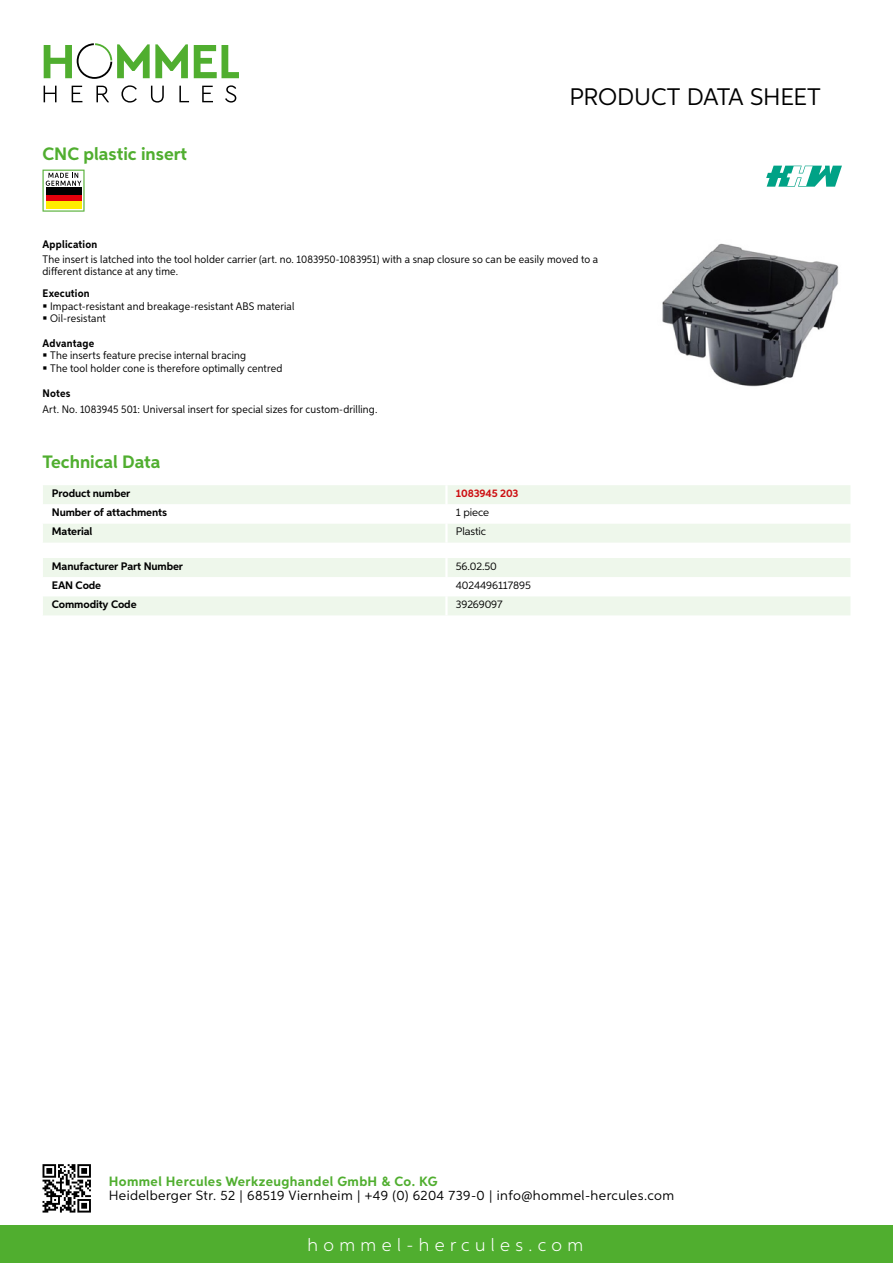
<style>
.page{position:relative;width:893px;height:1263px;background:#fff}
.page>*{position:absolute;margin:0;border:0;box-sizing:border-box;transform-origin:0 0}
.t1{font:24px "Aspira";letter-spacing:-.01em;color:#000}
.t2{font:700 18px "Aspira";color:#50ae2f}
.t3{font:300 18px "Aspira";letter-spacing:.3em;color:#fff}
.t4{font:13.5px "Aspira";letter-spacing:.03em;color:#000}
.t5{font:700 13.5px "Aspira";letter-spacing:.03em;color:#50ae2f}
.t6{font:10.95px/12.8px "Aspira Nar";letter-spacing:.015em;color:#000}
.t7{font:700 10.95px "Aspira";letter-spacing:-.01em;color:#000}
.t8{font:10.95px "Aspira";letter-spacing:-.01em;color:#000}
.t9{font:700 10.95px "Aspira Nar";letter-spacing:.015em;color:#000}
.t10{font:700 10.95px "Aspira";letter-spacing:-.01em;color:#cd1013}
</style>
<div class="page">
<div style="left:0;top:1226px;width:893px;height:37px;background:#50ae2f"></div>
<svg style="left:43px;top:1164px;width:48px;height:48px"></svg>
<svg style="left:194px;top:45px;width:45px;height:33px"></svg>
<svg style="left:44px;top:43px;width:144px;height:36px"></svg>
<svg style="left:44px;top:86px;width:13px;height:16px"></svg>
<svg style="left:72px;top:86px;width:10px;height:16px"></svg>
<svg style="left:96px;top:86px;width:13px;height:16px"></svg>
<svg style="left:121px;top:85px;width:16px;height:18px"></svg>
<svg style="left:151px;top:86px;width:13px;height:17px"></svg>
<svg style="left:179px;top:86px;width:10px;height:16px"></svg>
<svg style="left:202px;top:86px;width:11px;height:16px"></svg>
<svg style="left:225px;top:85px;width:11px;height:18px"></svg>
<svg style="left:43px;top:485px;width:807px;height:58px"></svg>
<hr style="left:445px;top:523px;width:3px;height:20px;background:#fff">
<svg style="left:43px;top:558px;width:807px;height:57px"></svg>
<hr style="left:445px;top:596px;width:3px;height:19px;background:#fff">
<svg style="left:43px;top:170px;width:42px;height:42px"></svg>
<div style="left:46px;top:194px;width:35px;height:7px;background:#e3000b"></div>
<div style="left:46px;top:188px;width:35px;height:7px;background:#000"></div>
<div style="left:46px;top:201px;width:35px;height:7px;background:#ffed00"></div>
<img style="left:662px;top:243px;width:177px;height:144px">
<svg style="left:766px;top:166px;width:76px;height:21px"></svg>
<h2 class="t2" style="left:43px;top:142px;width:146px">CNC plastic insert</h2>
<h1 class="t1" style="left:569px;top:82px;width:253px">Product data sh eet</h1>
<p class="t9" style="left:43px;top:237px;width:56px">Application</p>
<p class="t6" style="left:43px;top:253px;width:557px;line-height:12px">The insert is latched into the tool holder carrier (art. no. 1083950-1083951) with a snap closure so can be easily moved to a different distance at any time.</p>
<p class="t9" style="left:43px;top:286px;width:49px">Execution</p>
<p class="t6" style="left:50px;top:299px;width:246px">Impact-resistant and breakage-resistant ABS material<br>Oil-resistant</p>
<p class="t9" style="left:43px;top:336px;width:53px">Advantage</p>
<p class="t6" style="left:50px;top:349px;width:234px">The inserts feature precise internal bracing<br>The tool holder cone is therefore optimally centred</p>
<p class="t9" style="left:43px;top:387px;width:29px">Notes</p>
<p class="t6" style="left:43px;top:402px;width:336px">Art. No. 1083945 501: Universal insert for special sizes for custom-drilling.</p>
<h2 class="t2" style="left:43px;top:451px;width:120px">Technical Data</h2>
<p class="t7" style="left:52px;top:487px;width:80px">Product number</p>
<p class="t10" style="left:456px;top:487px;width:64px">1083945 203</p>
<p class="t7" style="left:52px;top:506px;width:117px">Number of attachments</p>
<p class="t8" style="left:456px;top:506px;width:35px">1 piece</p>
<p class="t7" style="left:52px;top:525px;width:42px">Material</p>
<p class="t8" style="left:456px;top:525px;width:32px">Plastic</p>
<p class="t7" style="left:52px;top:559px;width:133px">Manufacturer Part Number</p>
<p class="t8" style="left:456px;top:559px;width:42px">56.02.50</p>
<p class="t7" style="left:52px;top:579px;width:51px">EAN Code</p>
<p class="t8" style="left:456px;top:579px;width:77px">4024496117895</p>
<p class="t7" style="left:52px;top:598px;width:86px">Commodity Code</p>
<p class="t8" style="left:456px;top:598px;width:48px">39269097</p>
<p class="t5" style="left:109px;top:1172px;width:330px">Hommel Hercules Werkzeughandel GmbH &amp; Co. KG</p>
<p class="t4" style="left:109px;top:1187px;width:567px">Heidelberger Str. 52 | 68519 Viernheim | +49 (0) 6204 739-0 | info@hommel-hercules.com</p>
<h2 class="t3" style="left:307px;top:1234px;width:277px">hommel-hercules.com</h2>
</div>
